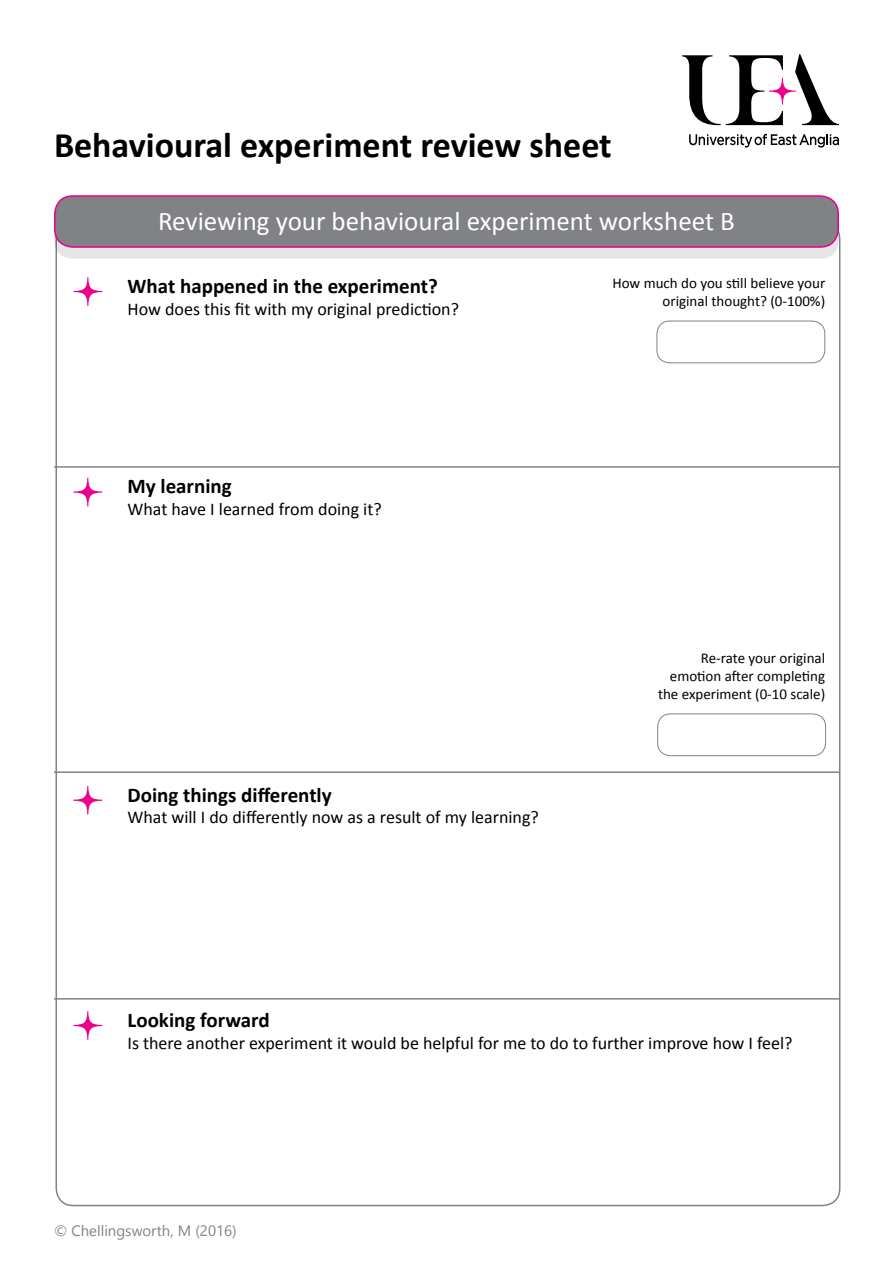
<style>
.page{position:relative;width:893px;height:1263px;background:#fff}
.page>*{position:absolute;margin:0;border:0;box-sizing:border-box;transform-origin:0 0}
.t1{font:700 36px "Calibri";color:#000}
.t2{font:27px "Calibri";color:#fff}
.t3{font:700 21px "Calibri";color:#000}
.t4{font:18px "Calibri";color:#000}
.t5{font:15px/18px "Calibri";color:#000;text-align:right}
.t6{font:15px "Segoe UI";color:#808285}
</style>
<div class="page">
<div style="left:657px;top:713px;width:169px;height:43px;border:1px solid #808285;border-radius:13px"></div>
<div style="left:656px;top:321px;width:169px;height:42px;border:1px solid #808285;border-radius:13px"></div>
<svg style="left:769px;top:78px;width:27px;height:26px"></svg>
<svg style="left:682px;top:55px;width:101px;height:70px"></svg>
<svg style="left:795px;top:54px;width:44px;height:71px"></svg>
<svg style="left:689px;top:134px;width:150px;height:14px"></svg>
<svg style="left:73px;top:478px;width:29px;height:28px"></svg>
<svg style="left:73px;top:1011px;width:29px;height:29px"></svg>
<svg style="left:73px;top:277px;width:29px;height:29px"></svg>
<svg style="left:73px;top:786px;width:29px;height:28px"></svg>
<hr style="left:54px;top:466px;width:785px;height:2px;background:#808285">
<hr style="left:54px;top:771px;width:785px;height:2px;background:#808285">
<hr style="left:54px;top:998px;width:785px;height:1px;background:#808285">
<div style="left:54px;top:207px;width:785px;height:52px;background:#e6e6e6;border-radius:18px"></div>
<div style="left:55px;top:196px;width:783px;height:51px;background:#808285;border-radius:18px"></div>
<div style="left:54px;top:195px;width:785px;height:53px;border:2px solid #ec008c;border-radius:18px"></div>
<h1 class="t1" style="left:54px;top:119px;width:559px">Behavioural experiment review sheet</h1>
<h2 class="t2" style="left:158px;top:203px;width:578px">Reviewing your behavioural experiment worksheet B</h2>
<p class="t3" style="left:128px;top:271px;width:312px">What happened in the experiment?</p>
<p class="t4" style="left:128px;top:296px;width:333px">How does this fit with my original prediction?</p>
<p class="t3" style="left:127px;top:472px;width:106px">My learning</p>
<p class="t4" style="left:127px;top:497px;width:256px">What have I learned from doing it?</p>
<p class="t3" style="left:127px;top:780px;width:206px">Doing things differently</p>
<p class="t4" style="left:127px;top:805px;width:413px">What will I do differently now as a result of my learning?</p>
<p class="t5" style="left:612px;top:274px;width:214px">How much do you still believe your original thought? (0-100%)</p>
<p class="t5" style="left:658px;top:649px;width:169px">Re-rate your original emotion after completing the experiment (0-10 scale)</p>
<p class="t3" style="left:127px;top:1005px;width:144px">Looking forward</p>
<p class="t4" style="left:127px;top:1030px;width:666px">Is there another experiment it would be helpful for me to do to further improve how I feel?</p>
<p class="t6" style="left:54px;top:1218px;width:184px">© Chellingsworth, M (2016)</p>
</div>
